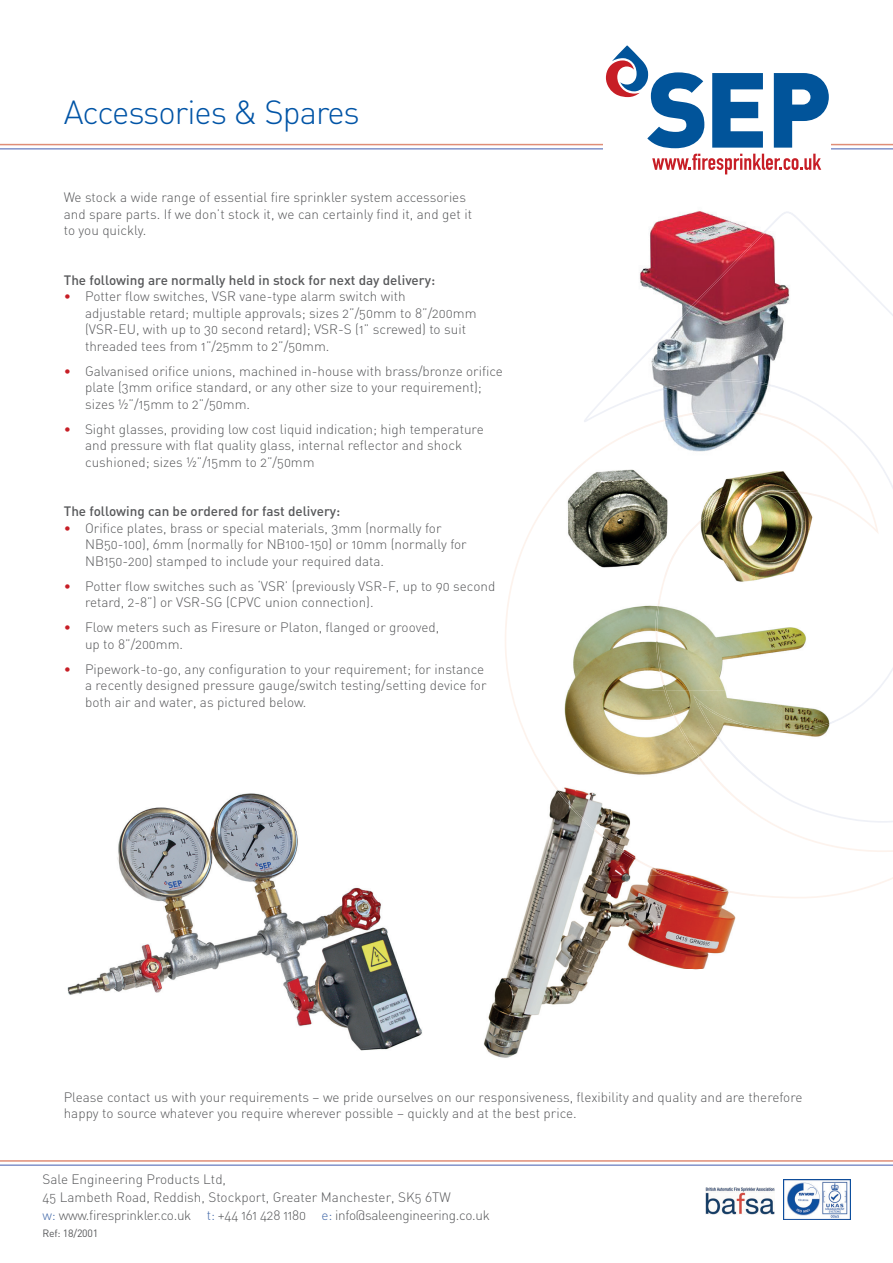
<style>
.page{position:relative;width:893px;height:1263px;background:#fff}
.page>*{position:absolute;margin:0;border:0;box-sizing:border-box;transform-origin:0 0}
.t1{font:33px "DIN Light Alternate";letter-spacing:-.03em;color:#0154a6}
.t2{font:13.5px/16.5px "DIN Light Alternate";color:#57585a}
.t3{font:13.5px "DIN Medium Alternate";color:#57585a}
.t4{font:10.5px "DIN";letter-spacing:-.02em;color:#57585a}
.s1{color:#c71e26}
.s2{color:#446aa9}
</style>
<div class="page">
<svg style="left:505px;top:410px;width:388px;height:488px"></svg>
<hr style="left:0;top:144px;width:893px;height:1px;background:#e08e77">
<hr style="left:0;top:148px;width:893px;height:2px;background:#8393ca">
<hr style="left:0;top:1160px;width:893px;height:2px;background:#e08e77">
<hr style="left:0;top:1164px;width:893px;height:2px;background:#8393ca">
<img style="left:783px;top:1179px;width:67px;height:41px">
<img style="left:706px;top:1187px;width:69px;height:28px">
<img style="left:483px;top:782px;width:272px;height:276px">
<img style="left:551px;top:782px;width:51px;height:55px">
<img style="left:718px;top:782px;width:37px;height:32px">
<img style="left:601px;top:835px;width:52px;height:34px">
<img style="left:652px;top:867px;width:103px;height:29px">
<img style="left:67px;top:793px;width:355px;height:258px">
<img style="left:560px;top:599px;width:274px;height:183px">
<img style="left:693px;top:695px;width:94px;height:87px">
<img style="left:787px;top:720px;width:47px;height:12px">
<img style="left:656px;top:599px;width:32px;height:144px">
<img style="left:688px;top:739px;width:32px;height:43px">
<img style="left:556px;top:462px;width:127px;height:115px">
<img style="left:686px;top:462px;width:145px;height:130px">
<img style="left:686px;top:490px;width:145px;height:48px">
<img style="left:625px;top:403px;width:171px;height:59px">
<img style="left:625px;top:211px;width:171px;height:192px">
<img style="left:625px;top:410px;width:171px;height:26px">
<div style="left:604px;top:30px;width:227px;height:160px;background:#fff"></div>
<svg style="left:712px;top:73px;width:51px;height:75px"></svg>
<svg style="left:774px;top:73px;width:55px;height:75px"></svg>
<svg style="left:652px;top:154px;width:169px;height:20px"></svg>
<svg style="left:606px;top:46px;width:98px;height:102px"></svg>
<h1 class="t1" style="left:64px;top:92px;width:298px">Accessories &amp; Spares</h1>
<p class="t2" style="left:64px;top:189px;width:410px">We stock a wide range of essential fire sprinkler system accessories and spare parts. If we don’t stock it, we can certainly find it, and get it to you quickly.</p>
<p class="t3" style="left:64px;top:271px;width:373px">The following are normally held in stock for next day delivery:</p>
<p class="t2" style="left:85px;top:288px;width:393px;text-indent:-21px"><span class="s1">•</span> Potter flow switches, VSR vane-type alarm switch with<br>adjustable retard; multiple approvals; sizes 2”/50mm to 8”/200mm (VSR-EU, with up to 30 second retard); VSR-S (1” screwed) to suit threaded tees from 1”/25mm to 2”/50mm.</p>
<p class="t2" style="left:85px;top:362px;width:419px;text-indent:-21px"><span class="s1">•</span> Galvanised orifice unions, machined in-house with brass/bronze orifice plate (3mm orifice standard, or any other size to your requirement); sizes ½”/15mm to 2”/50mm.</p>
<p class="t2" style="left:85px;top:420px;width:400px;text-indent:-21px"><span class="s1">•</span> Sight glasses, providing low cost liquid indication; high temperature and pressure with flat quality glass, internal reflector and shock cushioned; sizes ½”/15mm to 2”/50mm</p>
<p class="t3" style="left:64px;top:503px;width:278px">The following can be ordered for fast delivery:</p>
<p class="t2" style="left:85px;top:519px;width:383px;text-indent:-21px"><span class="s1">•</span> Orifice plates, brass or special materials, 3mm (normally for<br>NB50-100), 6mm (normally for NB100-150) or 10mm (normally for<br>NB150-200) stamped to include your required data.</p>
<p class="t2" style="left:85px;top:577px;width:412px;text-indent:-21px"><span class="s1">•</span> Potter flow switches such as ‘VSR’ (previously VSR-F, up to 90 second retard, 2-8”) or VSR-SG (CPVC union connection).</p>
<p class="t2" style="left:85px;top:619px;width:356px;text-indent:-21px"><span class="s1">•</span> Flow meters such as Firesure or Platon, flanged or grooved, up to 8”/200mm.</p>
<p class="t2" style="left:85px;top:660px;width:403px;text-indent:-21px"><span class="s1">•</span> Pipework-to-go, any configuration to your requirement; for instance a recently designed pressure gauge/switch testing/setting device for both air and water, as pictured below.</p>
<p class="t2" style="left:64px;top:1088px;width:740px">Please contact us with your requirements – we pride ourselves on our responsiveness, flexibility and quality and are therefore happy to source whatever you require wherever possible – quickly and at the best price.</p>
<p class="t2" style="left:43px;top:1170px;width:449px;line-height:18px">Sale Engineering Products Ltd,<br>45 Lambeth Road, Reddish, Stockport, Greater Manchester, SK5 6TW<br><span class="s2">w:</span> www.firesprinkler.co.uk <span class="s2">t:</span> +44 161 428 1180 <span class="s2">e:</span> info@saleengineering.co.uk</p>
<p class="t4" style="left:43px;top:1227px;width:57px">Ref: 18/2001</p>
</div>
